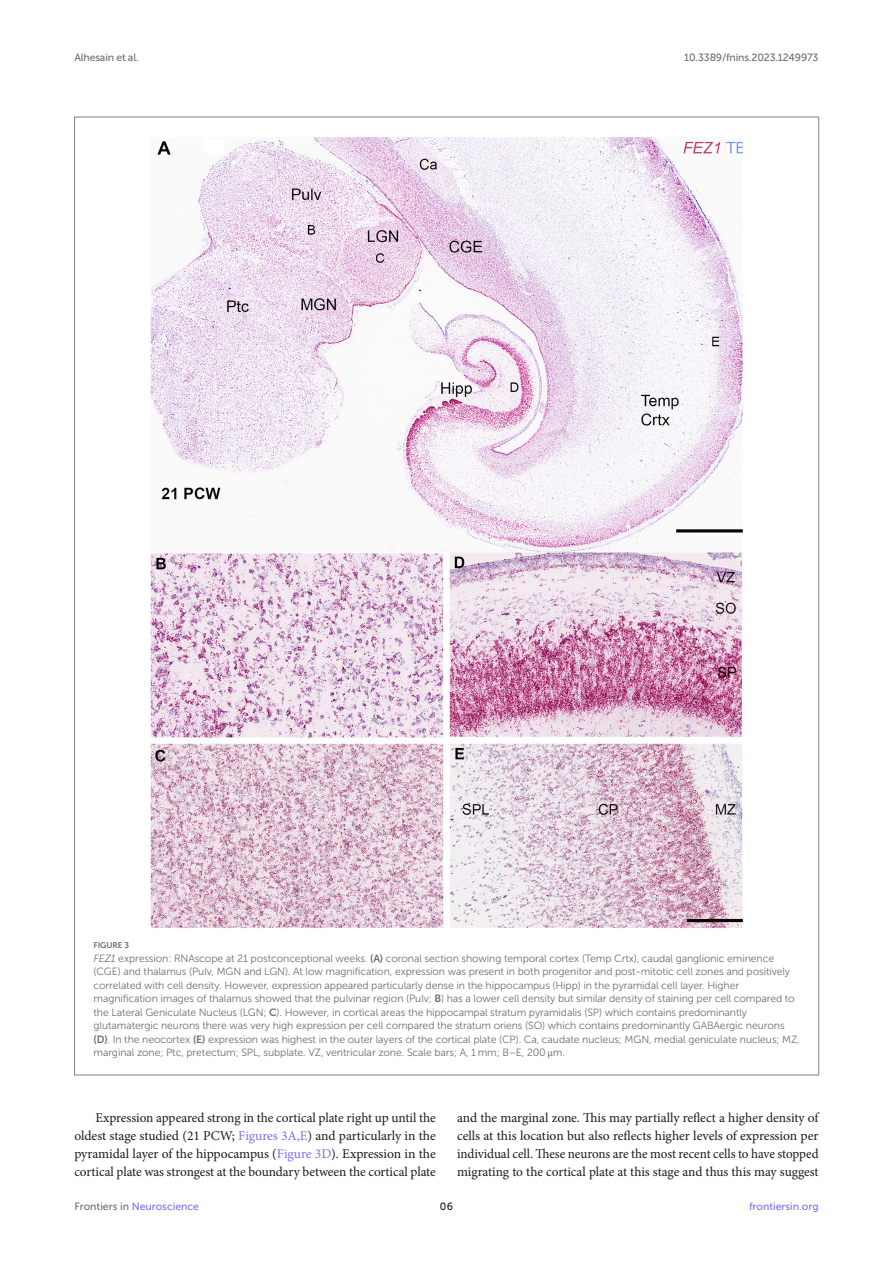
<style>
.page{position:relative;width:893px;height:1263px;background:#fff}
.page>*{position:absolute;margin:0;border:0;box-sizing:border-box;transform-origin:0 0}
.TEXT{font:13.5px/18px "Minion Pro";letter-spacing:-.01em;color:#1b1c1b;text-align:justify}
.FIG_LEG{font:10.5px/13.5px "Museo Sans 300";letter-spacing:-.01em;color:#706f70}
.t1{font:10.5px "Museo Sans 500";letter-spacing:-.015em;color:#706f70}
.t2{font:10.5px "Museo Sans 500";color:#856df0}
.t3{font:10.5px "Museo Sans 500";color:#1b1c1b}
.FIG_HD{font:8.25px "Museo Sans 700";letter-spacing:-.01em;color:#706f70}
.s1{font-style:italic}
.s2{font-family:"Museo Sans 700"}
.s3{font-family:"STIX General"}
.s4{color:#856df0}
.s5{color:#706f70}
</style>
<div class="page">
<img style="left:150px;top:137px;width:593px;height:791px">
<p class="t1" style="left:74px;top:51px;width:66px">Alhesain et al.</p>
<p class="t1" style="left:684px;top:51px;width:136px">10.3389/fnins.2023.1249973</p>
<p class="FIG_HD" style="left:94px;top:941px;width:37px">FIGURE 3</p>
<p class="FIG_LEG" style="left:94px;top:951px;width:708px"><span class="s1">FEZ1</span> expression: RNAscope at 21 postconceptional weeks. <span class="s2">(A)</span> coronal section showing temporal cortex (Temp Crtx), caudal ganglionic eminence (CGE) and thalamus (Pulv, MGN and LGN). At low magnification, expression was present in both progenitor and post-mitotic cell zones and positively correlated with cell density. However, expression appeared particularly dense in the hippocampus (Hipp) in the pyramidal cell layer. Higher magnification images of thalamus showed that the pulvinar region (Pulv; <span class="s2">B</span>) has a lower cell density but similar density of staining per cell compared to the Lateral Geniculate Nucleus (LGN; <span class="s2">C</span>). However, in cortical areas the hippocampal stratum pyramidalis (SP) which contains predominantly glutamatergic neurons there was very high expression per cell compared the stratum oriens (SO) which contains predominantly GABAergic neurons <span class="s2">(D)</span>. In the neocortex <span class="s2">(E)</span> expression was highest in the outer layers of the cortical plate (CP). Ca, caudate nucleus; MGN, medial geniculate nucleus; MZ, marginal zone; Ptc, pretectum; SPL, subplate. VZ, ventricular zone. Scale bars; A, 1 mm; B–E, 200 <span class="s3">μ</span>m.</p>
<p class="TEXT" style="left:74px;top:1109px;width:363px;text-indent:21px">Expression appeared strong in the cortical plate right up until the oldest stage studied (21 PCW; <span class="s4">Figures 3A,E</span>) and particularly in the pyramidal layer of the hippocampus (<span class="s4">Figure 3D</span>). Expression in the cortical plate was strongest at the boundary between the cortical plate</p>
<p class="TEXT" style="left:457px;top:1109px;width:363px">and the marginal zone. This may partially reflect a higher density of cells at this location but also reflects higher levels of expression per individual cell. These neurons are the most recent cells to have stopped migrating to the cortical plate at this stage and thus this may suggest</p>
<p class="t2" style="left:74px;top:1200px;width:126px"><span class="s5">Frontiers in</span> Neuroscience</p>
<p class="t3" style="left:440px;top:1200px;width:15px">06</p>
<p class="t2" style="left:749px;top:1200px;width:71px">frontiersin.org</p>
</div>
